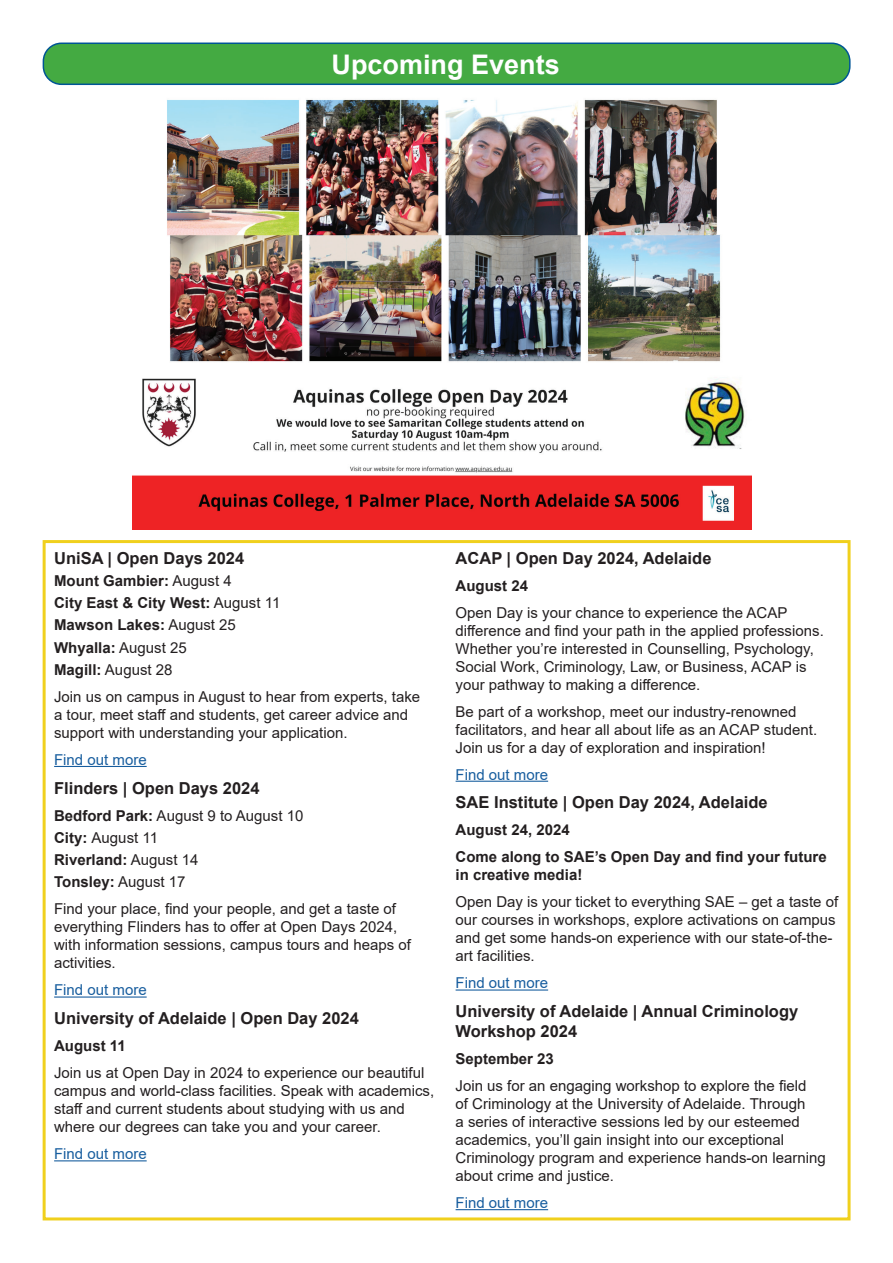
<style>
.page{position:relative;width:893px;height:1263px;background:#fff}
.page>*{position:absolute;margin:0;border:0;box-sizing:border-box;transform-origin:0 0}
.t1{font:700 27px "Arial";color:#fff}
.t2{font:700 16.5px/19.8px "Arial";color:#231f20}
.t3{font:15px/18px "Arial";color:#231f20}
.t4{font:700 15px/22.2px "Arial";color:#231f20}
.t5{font:15px "Arial";color:#175d9e}
.s1{font-weight:400}
.s2{font-weight:700}
</style>
<div class="page">
<hr style="left:54px;top:766px;width:93px;height:1px;background:#175d9e">
<hr style="left:54px;top:996px;width:93px;height:1px;background:#175d9e">
<hr style="left:54px;top:1160px;width:93px;height:1px;background:#175d9e">
<hr style="left:456px;top:781px;width:92px;height:1px;background:#175d9e">
<hr style="left:456px;top:989px;width:92px;height:1px;background:#175d9e">
<hr style="left:456px;top:1209px;width:92px;height:1px;background:#175d9e">
<div style="left:43px;top:540px;width:807px;height:680px;border:3px solid #f0d01d"></div>
<div style="left:43px;top:43px;width:807px;height:41px;background:#44aa42;border-radius:18px"></div>
<div style="left:43px;top:43px;width:808px;height:42px;border:2px solid #005595;border-radius:18px"></div>
<img style="left:133px;top:99px;width:618px;height:431px">
<h1 class="t1" style="left:332px;top:45px;width:230px">Upcoming Events</h1>
<p class="t2" style="left:54px;top:548px;width:192px">UniSA | Open Days 2024</p>
<p class="t4" style="left:54px;top:570px;width:228px">Mount Gambier: <span class="s1">August 4<br></span>City East &amp; City West: <span class="s1">August 11<br></span>Mawson Lakes: <span class="s1">August 25<br></span>Whyalla: <span class="s1">August 25<br></span>Magill: <span class="s1">August 28</span></p>
<p class="t3" style="left:54px;top:687px;width:368px">Join us on campus in August to hear from experts, take a tour, meet staff and students, get career advice and support with understanding your application.</p>
<p class="t5" style="left:54px;top:749px;width:94px">Find out more</p>
<p class="t2" style="left:54px;top:778px;width:207px">Flinders | Open Days 2024</p>
<p class="t3" style="left:54px;top:804px;width:251px;line-height:22.2px"><span class="s2">Bedford Park:</span> August 9 to August 10<br><span class="s2">City:</span> August 11<br><span class="s2">Riverland:</span> August 14<br><span class="s2">Tonsley:</span> August 17</p>
<p class="t3" style="left:54px;top:900px;width:358px">Find your place, find your people, and get a taste of everything Flinders has to offer at Open Days 2024, with information sessions, campus tours and heaps of activities.</p>
<p class="t5" style="left:54px;top:980px;width:94px">Find out more</p>
<p class="t2" style="left:54px;top:1009px;width:306px">University of Adelaide | Open Day 2024</p>
<p class="t4" style="left:54px;top:1035px;width:73px">August 11</p>
<p class="t3" style="left:54px;top:1064px;width:382px">Join us at Open Day in 2024 to experience our beautiful campus and world-class facilities. Speak with academics, staff and current students about studying with us and where our degrees can take you and your career.</p>
<p class="t5" style="left:54px;top:1144px;width:94px">Find out more</p>
<p class="t2" style="left:456px;top:548px;width:257px">ACAP | Open Day 2024, Adelaide</p>
<p class="t4" style="left:456px;top:574px;width:74px">August 24</p>
<p class="t3" style="left:456px;top:603px;width:370px">Open Day is your chance to experience the ACAP difference and find your path in the applied professions.<br>Whether you’re interested in Counselling, Psychology, Social Work, Criminology, Law, or Business, ACAP is your pathway to making a difference.</p>
<p class="t3" style="left:456px;top:702px;width:363px">Be part of a workshop, meet our industry-renowned facilitators, and hear all about life as an ACAP student.<br>Join us for a day of exploration and inspiration!</p>
<p class="t5" style="left:456px;top:764px;width:94px">Find out more</p>
<p class="t2" style="left:456px;top:793px;width:314px">SAE Institute | Open Day 2024, Adelaide</p>
<p class="t4" style="left:456px;top:817px;width:373px;line-height:27px">August 24, 2024<br>Come along to SAE’s Open Day and find your future</p>
<p class="t4" style="left:456px;top:864px;width:128px">in creative media!</p>
<p class="t3" style="left:456px;top:893px;width:384px">Open Day is your ticket to everything SAE – get a taste of our courses in workshops, explore activations on campus and get some hands-on experience with our state-of-the&shy;art facilities.</p>
<p class="t5" style="left:456px;top:973px;width:94px">Find out more</p>
<p class="t2" style="left:456px;top:1002px;width:344px">University of Adelaide | Annual Criminology<br>Workshop 2024</p>
<p class="t4" style="left:456px;top:1048px;width:100px">September 23</p>
<p class="t3" style="left:456px;top:1077px;width:372px">Join us for an engaging workshop to explore the field<br>of Criminology at the University of Adelaide. Through<br>a series of interactive sessions led by our esteemed academics, you’ll gain insight into our exceptional Criminology program and experience hands-on learning about crime and justice.</p>
<p class="t5" style="left:456px;top:1192px;width:94px">Find out more</p>
</div>
